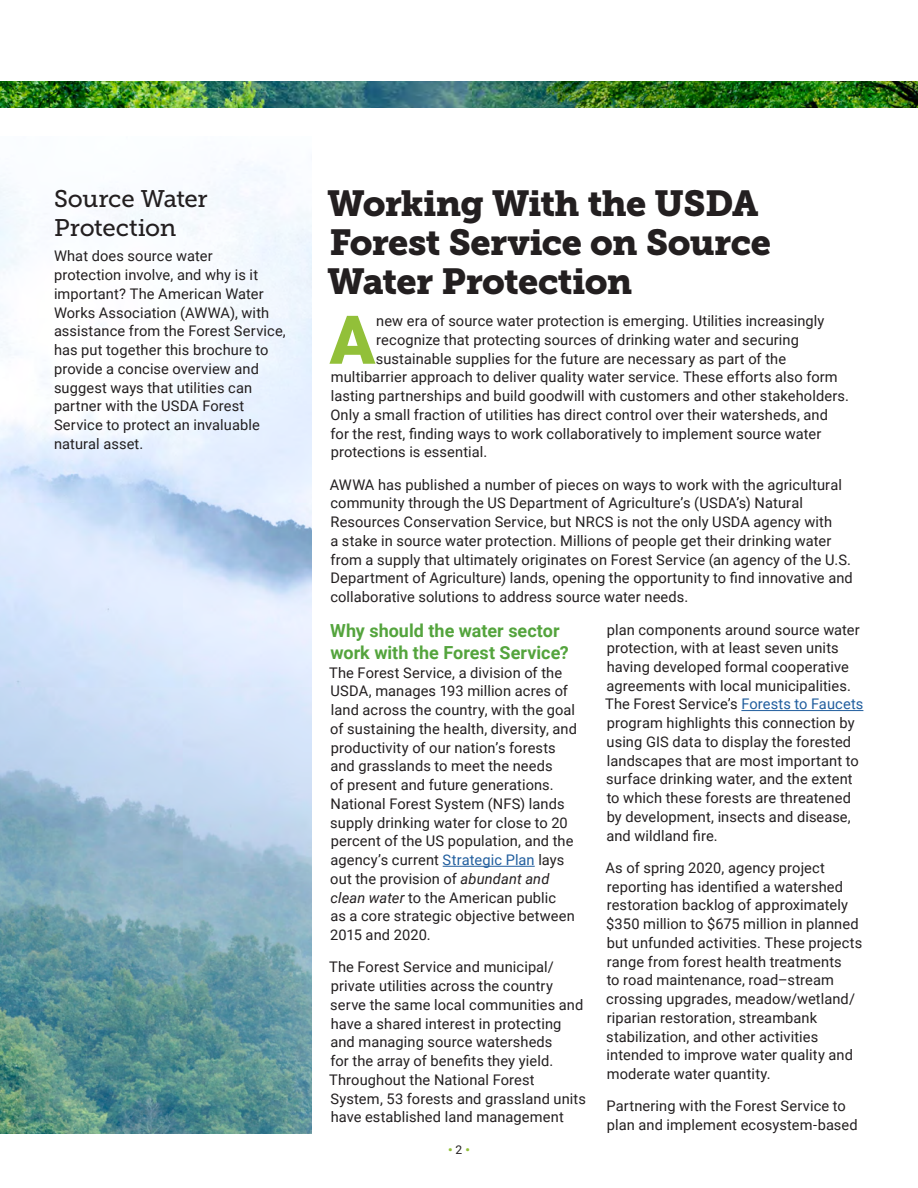
<style>
.page{position:relative;width:918px;height:1188px;background:#fff}
.page>*{position:absolute;margin:0;border:0;box-sizing:border-box;transform-origin:0 0}
.t1{font:900 67.35px "Roboto";color:#92c039}
.t2{font:36px/39px "Museo Slab 900";letter-spacing:-.02em;color:#231f20}
.t3{font:24px/28.8px "Museo Slab 500";letter-spacing:-.01em;color:#231f20}
.t4{font:700 18px/21.6px "Roboto";color:#54a43d}
.t5{font:14.7px/18.8px "Roboto";letter-spacing:.005em;color:#231f20}
.t6{font:900 12px "Roboto";color:#92c039}
.s1{color:#215e9e}
.s2{font-style:italic}
.s3{font-weight:400;color:#231f20}
</style>
<div class="page">
<img style="left:0;top:81px;width:918px;height:27px">
<img style="left:0;top:161px;width:312px;height:973px">
<hr style="left:443px;top:866px;width:92px;height:1px;background:#215e9e">
<hr style="left:741px;top:710px;width:122px;height:1px;background:#215e9e">
<h3 class="t3" style="left:54px;top:184px;width:155px">Source Water<br>Protection</h3>
<p class="t5" style="left:54px;top:246px;width:233px">What does source water<br>protection involve, and why is it important? The American Water<br>Works Association (AWWA), with assistance from the Forest Service, has put together this brochure to provide a concise overview and suggest ways that utilities can partner with the USDA Forest<br>Service to protect an invaluable natural asset.</p>
<h2 class="t2" style="left:327px;top:184px;width:445px">Working With the USDA<br>Forest Service on Source<br>Water Protection</h2>
<h1 class="t1" style="left:330px;top:293px;width:47px">A</h1>
<p class="t5" style="left:376px;top:311px;width:450px">new era of source water protection is emerging. Utilities increasingly</p>
<p class="t5" style="left:376px;top:330px;width:424px">recognize that protecting sources of drinking water and securing</p>
<p class="t5" style="left:376px;top:349px;width:412px">sustainable supplies for the future are necessary as part of the</p>
<p class="t5" style="left:331px;top:367px;width:508px">multibarrier approach to deliver quality water service. These efforts also form</p>
<p class="t5" style="left:331px;top:386px;width:520px">lasting partnerships and build goodwill with customers and other stakeholders.</p>
<p class="t5" style="left:330px;top:405px;width:499px">Only a small fraction of utilities has direct control over their watersheds, and</p>
<p class="t5" style="left:331px;top:424px;width:492px">for the rest, finding ways to work collaboratively to implement source water</p>
<p class="t5" style="left:331px;top:442px;width:158px">protections is essential.</p>
<p class="t5" style="left:330px;top:475px;width:525px">AWWA has published a number of pieces on ways to work with the agricultural community through the US Department of Agriculture’s (USDA’s) Natural Resources Conservation Service, but NRCS is not the only USDA agency with<br>a stake in source water protection. Millions of people get their drinking water from a supply that ultimately originates on Forest Service (an agency of the U.S.<br>Department of Agriculture) lands, opening the opportunity to find innovative and collaborative solutions to address source water needs.</p>
<p class="t4" style="left:330px;top:619px;width:240px">Why should the water sector work with the Forest Service?</p>
<p class="t5" style="left:329px;top:663px;width:250px">The Forest Service, a division of the USDA, manages 193 million acres of land across the country, with the goal of sustaining the health, diversity, and productivity of our nation’s forests and grasslands to meet the needs<br>of present and future generations.<br>National Forest System (NFS) lands supply drinking water for close to 20 percent of the US population, and the agency’s current <span class="s1">Strategic Plan</span> lays out the provision of <span class="s2">abundant and clean water</span> to the American public<br>as a core strategic objective between 2015 and 2020.</p>
<p class="t5" style="left:329px;top:957px;width:258px">The Forest Service and municipal/ private utilities across the country serve the same local communities and have a shared interest in protecting and managing source watersheds<br>for the array of benefits they yield.<br>Throughout the National Forest System, 53 forests and grassland units have established land management</p>
<p class="t5" style="left:605px;top:619px;width:260px">plan components around source water protection, with at least seven units having developed formal cooperative agreements with local municipalities.<br>The Forest Service’s <span class="s1">Forests to Faucets </span>program highlights this connection by using GIS data to display the forested landscapes that are most important to surface drinking water, and the extent to which these forests are threatened by development, insects and disease, and wildland fire.</p>
<p class="t5" style="left:606px;top:858px;width:258px">As of spring 2020, agency project reporting has identified a watershed restoration backlog of approximately $350 million to $675 million in planned but unfunded activities. These projects range from forest health treatments<br>to road maintenance, road–stream crossing upgrades, meadow/wetland/ riparian restoration, streambank stabilization, and other activities intended to improve water quality and moderate water quantity.</p>
<p class="t5" style="left:607px;top:1096px;width:253px">Partnering with the Forest Service to plan and implement ecosystem-based</p>
<p class="t6" style="left:448px;top:1141px;width:23px">• <span class="s3">2</span> •</p>
</div>
